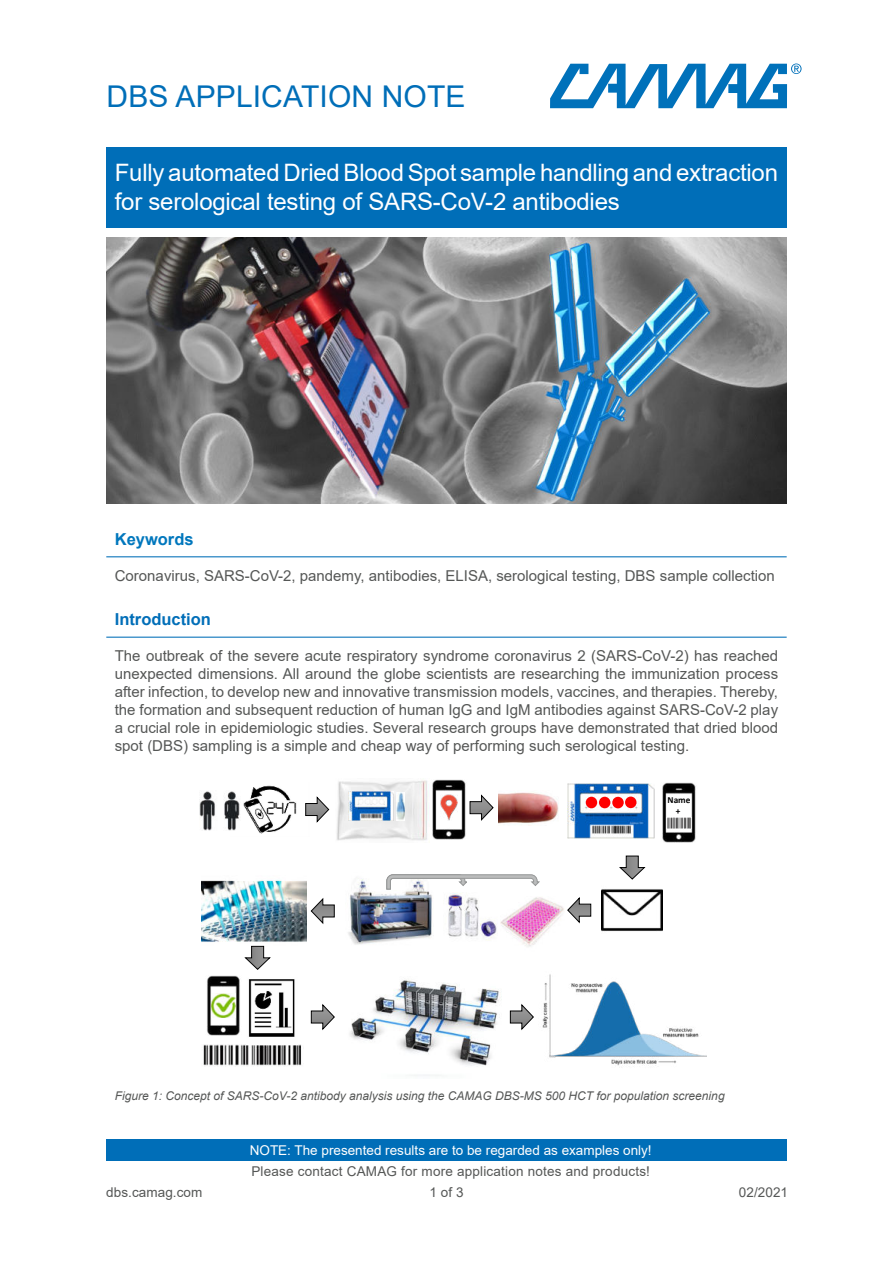
<style>
.page{position:relative;width:893px;height:1263px;background:#fff}
.page>*{position:absolute;margin:0;border:0;box-sizing:border-box;transform-origin:0 0}
.t1{font:30px "Arial";letter-spacing:.005em;color:#006eb8}
.t2{font:24px/28.8px "Arial";letter-spacing:-.01em;color:#fff}
.t3{font:700 16.5px "Arial";color:#006eb8}
.t4{font:700 16.5px "Arial";color:#0077bd}
.t5{font:15px/18px "Arial";color:#555756;text-align:justify}
.t6{font:13.5px "Arial";letter-spacing:.015em;color:#555756}
.t7{font:13.5px "Arial";color:#fff}
.t8{font:italic 12px "Arial";color:#555756}
.t9{font:700 9.3px/11.1px "Calibri";color:#000;text-align:center}
</style>
<div class="page">
<svg style="left:550px;top:64px;width:251px;height:44px"></svg>
<div style="left:106px;top:1140px;width:681px;height:21px;background:#006eb8"></div>
<div style="left:106px;top:147px;width:681px;height:80px;background:#006eb8"></div>
<hr style="left:106px;top:637px;width:681px;height:1px;background:#006eb8">
<hr style="left:106px;top:556px;width:681px;height:1px;background:#006eb8">
<img style="left:106px;top:237px;width:681px;height:267px">
<img style="left:643px;top:782px;width:53px;height:61px">
<img style="left:243px;top:785px;width:54px;height:49px">
<img style="left:432px;top:779px;width:50px;height:61px">
<img style="left:199px;top:791px;width:41px;height:40px">
<img style="left:336px;top:780px;width:93px;height:61px">
<img style="left:499px;top:792px;width:60px;height:32px">
<img style="left:602px;top:889px;width:61px;height:43px">
<img style="left:448px;top:893px;width:53px;height:48px">
<img style="left:501px;top:897px;width:63px;height:50px">
<img style="left:203px;top:1044px;width:99px;height:22px">
<img style="left:350px;top:980px;width:149px;height:96px">
<img style="left:348px;top:878px;width:84px;height:67px">
<img style="left:202px;top:880px;width:105px;height:66px">
<svg style="left:305px;top:797px;width:24px;height:25px"></svg>
<img style="left:348px;top:792px;width:46px;height:28px">
<img style="left:396px;top:792px;width:9px;height:28px">
<svg style="left:470px;top:795px;width:23px;height:25px"></svg>
<img style="left:567px;top:783px;width:88px;height:55px">
<div style="left:586px;top:797px;width:11px;height:11px;background:#f00;border-radius:50%"></div>
<div style="left:599px;top:797px;width:11px;height:11px;background:#f00;border-radius:50%"></div>
<div style="left:612px;top:797px;width:12px;height:11px;background:#f00;border-radius:50%"></div>
<div style="left:625px;top:796px;width:11px;height:12px;background:#f00;border-radius:50%"></div>
<img style="left:440px;top:794px;width:17px;height:27px">
<img style="left:666px;top:818px;width:25px;height:10px">
<svg style="left:619px;top:856px;width:26px;height:23px"></svg>
<svg style="left:567px;top:897px;width:24px;height:26px"></svg>
<svg style="left:386px;top:874px;width:153px;height:15px"></svg>
<svg style="left:311px;top:898px;width:24px;height:26px"></svg>
<svg style="left:245px;top:946px;width:25px;height:23px"></svg>
<img style="left:207px;top:969px;width:52px;height:67px">
<img style="left:212px;top:993px;width:24px;height:24px">
<img style="left:246px;top:978px;width:49px;height:59px">
<svg style="left:311px;top:1004px;width:24px;height:26px"></svg>
<svg style="left:510px;top:1004px;width:24px;height:26px"></svg>
<img style="left:542px;top:974px;width:165px;height:92px">
<h1 class="t1" style="left:107px;top:85px;width:361px">DBS APPLICATION NOTE</h1>
<h2 class="t2" style="left:115px;top:161px;width:665px">Fully automated Dried Blood Spot sample handling and extraction for serological testing of SARS-CoV-2 antibodies</h2>
<p class="t4" style="left:115px;top:533px;width:80px">Keywords</p>
<p class="t5" style="left:115px;top:567px;width:662px">Coronavirus, SARS-CoV-2, pandemy, antibodies, ELISA, serological testing, DBS sample collection</p>
<p class="t3" style="left:115px;top:613px;width:98px">Introduction</p>
<p class="t5" style="left:115px;top:648px;width:665px">The outbreak of the severe acute respiratory syndrome coronavirus 2 (SARS-CoV-2) has reached unexpected dimensions. All around the globe scientists are researching the immunization process after infection, to develop new and innovative transmission models, vaccines, and therapies. Thereby, the formation and subsequent reduction of human IgG and IgM antibodies against SARS-CoV-2 play a crucial role in epidemiologic studies. Several research groups have demonstrated that dried blood spot (DBS) sampling is a simple and cheap way of performing such serological testing.</p>
<p class="t9" style="left:668px;top:794px;width:24px">Name +</p>
<p class="t8" style="left:115px;top:1091px;width:611px">Figure 1: Concept of SARS-CoV-2 antibody analysis using the CAMAG DBS-MS 500 HCT for population screening</p>
<p class="t7" style="left:250px;top:1145px;width:403px">NOTE: The presented results are to be regarded as examples only!</p>
<p class="t6" style="left:251px;top:1166px;width:400px">Please contact CAMAG for more application notes and products!</p>
<p class="t6" style="left:106px;top:1187px;width:98px">dbs.camag.com</p>
<p class="t6" style="left:429px;top:1187px;width:36px">1 of 3</p>
<p class="t6" style="left:739px;top:1187px;width:51px">02/2021</p>
</div>
